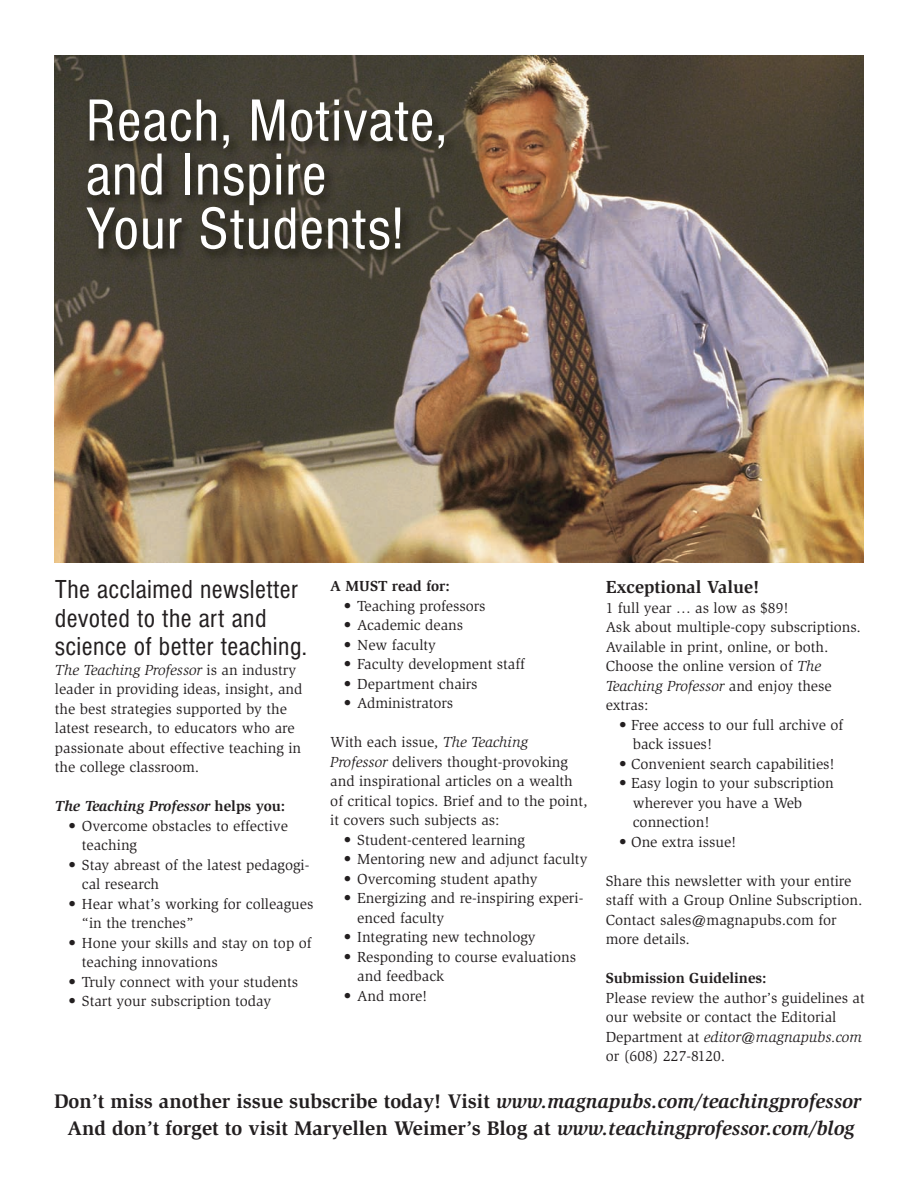
<style>
.page{position:relative;width:918px;height:1188px;background:#fff}
.page>*{position:absolute;margin:0;border:0;box-sizing:border-box;transform-origin:0 0}
.t1{font:condensed 61.5px/54px "Nimbus San D";letter-spacing:.015em;color:#fff}
.t2{font:condensed 27px/28.5px "Nimbus San D";letter-spacing:.015em;color:#231f20}
.t3{font:700 20.25px/27px "Slimbach";color:#231f20;text-align:center}
.t4{font:700 18px "Slimbach";color:#231f20}
.t5{font:15px/19.5px "Slimbach";color:#231f20}
.t6{font:700 15px "Slimbach";color:#231f20}
.t7{font:italic 700 15px "Slimbach";color:#231f20}
.s1{font-style:italic}
.s2{font-style:normal}
</style>
<div class="page">
<img style="left:54px;top:56px;width:810px;height:506px">
<img style="left:54px;top:87px;width:453px;height:423px">
<h1 class="t1" style="left:86px;top:92px;width:363px">Reach, Motivate, and Inspire<br>Your Students!</h1>
<p class="t6" style="left:330px;top:580px;width:121px">A MUST read for:</p>
<p class="t5" style="left:344px;top:597px;width:143px">• Teaching professors</p>
<p class="t5" style="left:344px;top:616px;width:121px">• Academic deans</p>
<p class="t5" style="left:344px;top:636px;width:94px">• New faculty</p>
<p class="t5" style="left:344px;top:655px;width:182px">• Faculty development staff</p>
<p class="t5" style="left:344px;top:675px;width:135px">• Department chairs</p>
<p class="t5" style="left:344px;top:694px;width:111px">• Administrators</p>
<p class="t5" style="left:330px;top:733px;width:259px">With each issue, <span class="s1">The Teaching Professor</span> delivers thought-provoking and inspirational articles on a wealth of critical topics. Brief and to the point, it covers such subjects as:</p>
<p class="t5" style="left:344px;top:831px;width:183px">• Student-centered learning</p>
<p class="t5" style="left:344px;top:850px;width:245px">• Mentoring new and adjunct faculty</p>
<p class="t5" style="left:344px;top:870px;width:195px">• Overcoming student apathy</p>
<p class="t5" style="left:357px;top:889px;width:228px;text-indent:-14px">• Energizing and re-inspiring experi&shy;enced faculty</p>
<p class="t5" style="left:344px;top:928px;width:193px">• Integrating new technology</p>
<p class="t5" style="left:357px;top:948px;width:220px;text-indent:-14px">• Responding to course evaluations and feedback</p>
<p class="t5" style="left:344px;top:987px;width:85px">• And more!</p>
<p class="t4" style="left:606px;top:580px;width:155px">Exceptional Value!</p>
<p class="t5" style="left:606px;top:599px;width:257px">1 full year … as low as $89!<br>Ask about multiple-copy subscriptions.<br>Available in print, online, or both.<br>Choose the online version of <span class="s1">The<br>Teaching Professor</span> and enjoy these extras:</p>
<p class="t5" style="left:633px;top:716px;width:212px;text-indent:-14px">• Free access to our full archive of back issues!</p>
<p class="t5" style="left:619px;top:755px;width:217px">• Convenient search capabilities!</p>
<p class="t5" style="left:633px;top:775px;width:203px;text-indent:-14px">• Easy login to your subscription wherever you have a Web connection!</p>
<p class="t5" style="left:619px;top:833px;width:119px">• One extra issue!</p>
<p class="t5" style="left:606px;top:872px;width:258px">Share this newsletter with your entire staff with a Group Online Subscription.<br>Contact sales@magnapubs.com for more details.</p>
<p class="t6" style="left:606px;top:972px;width:162px">Submission Guidelines:</p>
<p class="t5" style="left:606px;top:989px;width:261px">Please review the author’s guidelines at our website or contact the Editorial Department at <span class="s1">editor@magnapubs.com </span>or (608) 227-8120.</p>
<h3 class="t3" style="left:54px;top:1089px;width:809px">Don’t miss another issue subscribe today! Visit <span class="s1">www.magnapubs.com/teachingprofessor<br></span>And don’t forget to visit Maryellen Weimer’s Blog at <span class="s1">www.teachingprofessor.com/blog</span></h3>
<h2 class="t2" style="left:55px;top:575px;width:254px">The acclaimed newsletter devoted to the art and science of better teaching.</h2>
<p class="t5" style="left:55px;top:661px;width:249px"><span class="s1">The Teaching Professor</span> is an industry leader in providing ideas, insight, and the best strategies supported by the latest research, to educators who are passionate about effective teaching in the college classroom.</p>
<p class="t7" style="left:55px;top:800px;width:232px">The Teaching Professor <span class="s2">helps you:</span></p>
<p class="t5" style="left:82px;top:817px;width:207px;text-indent:-14px">• Overcome obstacles to effective teaching</p>
<p class="t5" style="left:82px;top:856px;width:229px;text-indent:-14px">• Stay abreast of the latest pedagogi&shy;cal research</p>
<p class="t5" style="left:82px;top:895px;width:233px;text-indent:-14px">• Hear what’s working for colleagues “in the trenches”</p>
<p class="t5" style="left:82px;top:934px;width:231px;text-indent:-14px">• Hone your skills and stay on top of teaching innovations</p>
<p class="t5" style="left:68px;top:973px;width:231px">• Truly connect with your students</p>
<p class="t5" style="left:68px;top:993px;width:204px">• Start your subscription today</p>
</div>
